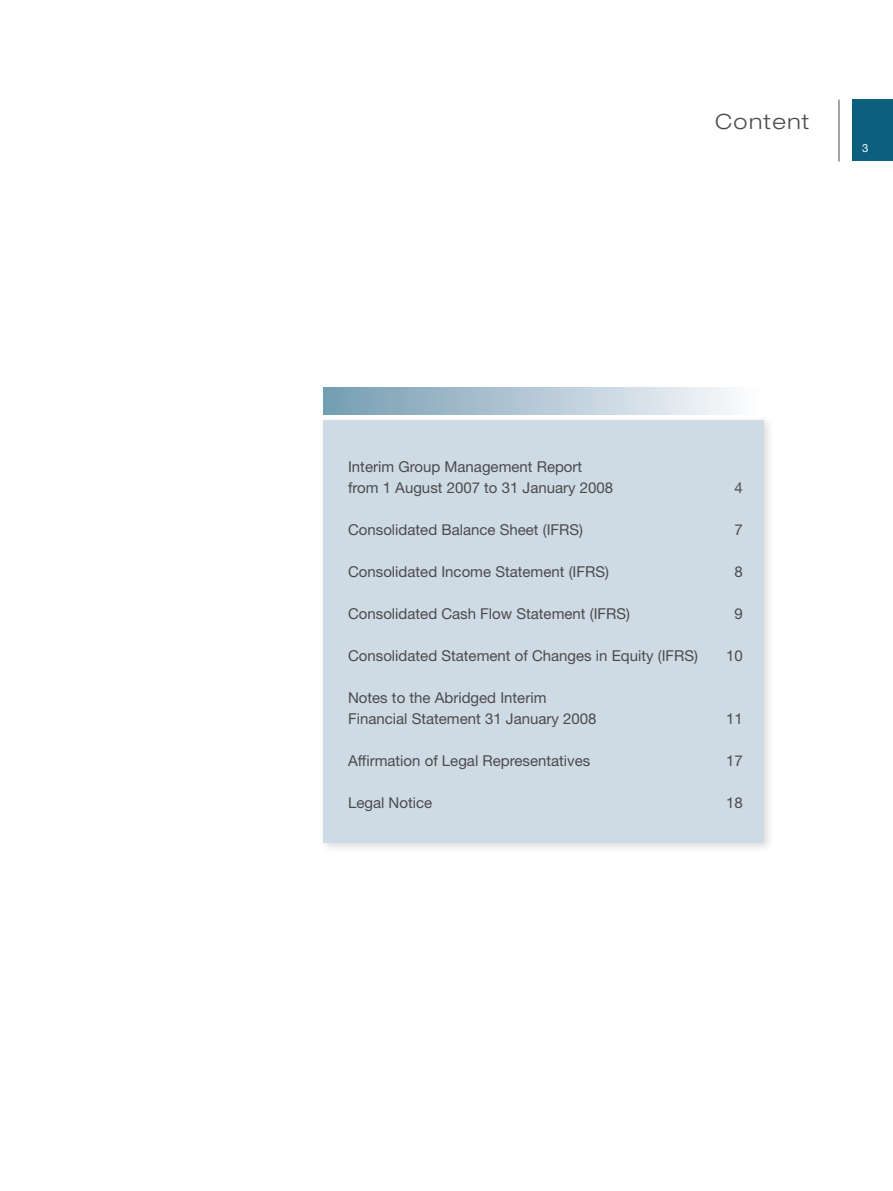
<style>
.page{position:relative;width:893px;height:1191px;background:#fff}
.page>*{position:absolute;margin:0;border:0;box-sizing:border-box;transform-origin:0 0}
.t1{font:300 expanded 21px "Helvetica Neue";letter-spacing:.065em;color:#4b4b4d}
.t2{font:15px/21px "Helvetica Neue";color:#4b4b4d}
.t3{font:11.25px "Helvetica Neue";color:#fff}
</style>
<div class="page">
<div style="left:318px;top:414px;width:463px;height:445px;background:#000;opacity:.15"></div>
<div style="left:323px;top:420px;width:441px;height:422px;background:#cedae4"></div>
<div style="left:323px;top:388px;width:440px;height:27px;background:linear-gradient(to right,#749cb1,#fdfcfe)"></div>
<hr style="left:838px;top:100px;width:2px;height:62px;background:#87888a">
<div style="left:852px;top:99px;width:41px;height:61px;background:#0d5f7e"></div>
<h1 class="t1" style="left:715px;top:109px;width:96px">Content</h1>
<p class="t3" style="left:862px;top:141px;width:8px">3</p>
<p class="t2" style="left:348px;top:456px;width:267px">Interim Group Management Report from 1 August 2007 to 31 January 2008</p>
<p class="t2" style="left:734px;top:477px;width:10px">4</p>
<p class="t2" style="left:348px;top:519px;width:237px">Consolidated Balance Sheet (IFRS)</p>
<p class="t2" style="left:734px;top:519px;width:10px">7</p>
<p class="t2" style="left:348px;top:561px;width:262px">Consolidated Income Statement (IFRS)</p>
<p class="t2" style="left:734px;top:561px;width:10px">8</p>
<p class="t2" style="left:348px;top:603px;width:283px">Consolidated Cash Flow Statement (IFRS)</p>
<p class="t2" style="left:734px;top:603px;width:10px">9</p>
<p class="t2" style="left:348px;top:645px;width:352px">Consolidated Statement of Changes in Equity (IFRS)</p>
<p class="t2" style="left:726px;top:645px;width:18px">10</p>
<p class="t2" style="left:348px;top:687px;width:250px">Notes to the Abridged Interim<br>Financial Statement 31 January 2008</p>
<p class="t2" style="left:726px;top:708px;width:18px">11</p>
<p class="t2" style="left:348px;top:750px;width:244px">Affirmation of Legal Representatives</p>
<p class="t2" style="left:726px;top:750px;width:18px">17</p>
<p class="t2" style="left:348px;top:792px;width:86px">Legal Notice</p>
<p class="t2" style="left:726px;top:792px;width:18px">18</p>
</div>
